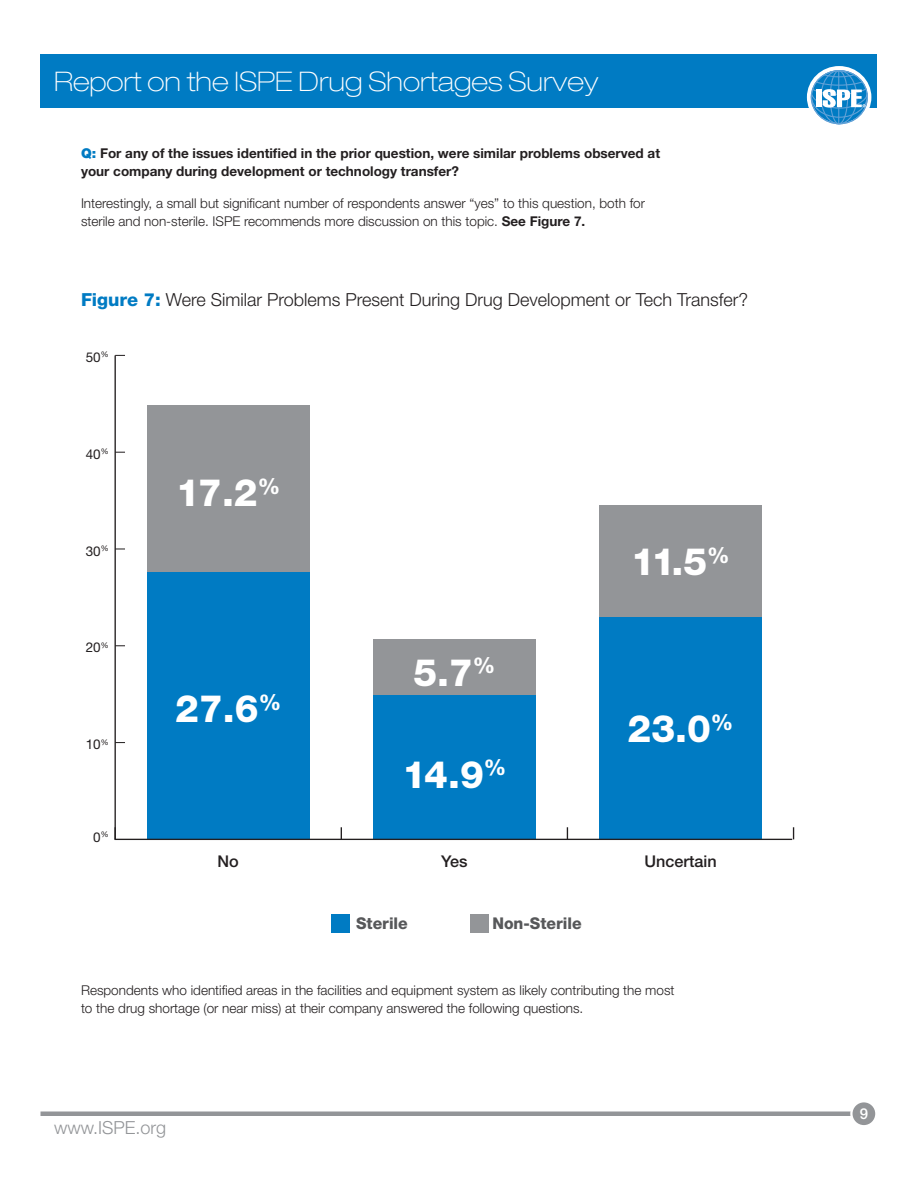
<style>
.page{position:relative;width:918px;height:1188px;background:#fff}
.page>*{position:absolute;margin:0;border:0;box-sizing:border-box;transform-origin:0 0}
.t1{font:800 37.8px "Helvetica Neue LT Std";letter-spacing:-.05em;color:#fff}
.t2{font:100 expanded 27px "Helvetica Neue LT Std";color:#fff}
.t3{font:300 18px "Helvetica Neue LT Std";color:#231f20}
.t4{font:300 18px "Helvetica Neue LT Std";color:#939598}
.t5{font:800 16.2px "Helvetica Neue LT Std";color:#57585a}
.t6{font:500 16.2px "Helvetica Neue LT Std";color:#231f20}
.t7{font:500 15px "Helvetica Neue LT Std";color:#fff}
.t8{font:300 13.5px/18px "Helvetica Neue LT Std";color:#231f20}
.t9{font:700 13.5px/18px "Helvetica Neue LT Std";color:#231f20}
.t10{font:13.5px "Helvetica Neue LT Std";color:#231f20}
.s1{font-weight:900;color:#007bc3}
.s2{font-weight:700}
.s3{font-weight:800;color:#007bc3}
</style>
<div class="page">
<div style="left:40px;top:54px;width:838px;height:54px;background:#007bc3"></div>
<svg style="left:807px;top:66px;width:64px;height:61px"></svg>
<svg style="left:811px;top:70px;width:56px;height:53px"></svg>
<hr style="left:838px;top:70px;width:1px;height:54px;background:#61a1d7">
<div style="left:820px;top:70px;width:37px;height:54px;border:1px solid #61a1d7;border-radius:50%"></div>
<div style="left:830px;top:70px;width:18px;height:54px;border:1px solid #61a1d7;border-radius:50%"></div>
<svg style="left:810px;top:66px;width:59px;height:52px"></svg>
<hr style="left:40px;top:1112px;width:831px;height:4px;background:#939598">
<svg style="left:850px;top:1100px;width:27px;height:27px"></svg>
<div style="left:853px;top:1102px;width:22px;height:23px;background:#939598;border-radius:50%"></div>
<div style="left:147px;top:405px;width:163px;height:167px;background:#939598"></div>
<div style="left:373px;top:639px;width:163px;height:56px;background:#939598"></div>
<div style="left:599px;top:506px;width:163px;height:111px;background:#939598"></div>
<div style="left:147px;top:572px;width:163px;height:267px;background:#007bc3"></div>
<div style="left:373px;top:695px;width:163px;height:144px;background:#007bc3"></div>
<div style="left:599px;top:617px;width:163px;height:222px;background:#007bc3"></div>
<hr style="left:115px;top:839px;width:677px;height:1px;background:#231f20">
<svg style="left:341px;top:827px;width:1px;height:12px"></svg>
<svg style="left:567px;top:827px;width:1px;height:12px"></svg>
<svg style="left:793px;top:827px;width:1px;height:12px"></svg>
<hr style="left:115px;top:355px;width:1px;height:484px;background:#231f20">
<div style="left:331px;top:914px;width:19px;height:19px;background:#007bc3"></div>
<div style="left:470px;top:914px;width:18px;height:19px;background:#939598"></div>
<h2 class="t2" style="left:54px;top:66px;width:546px">Report on the ISPE Drug Shortages Survey</h2>
<p class="t9" style="left:81px;top:144px;width:581px"><span class="s1">Q:</span> For any of the issues identified in the prior question, were similar problems observed at your company during development or technology transfer?</p>
<p class="t8" style="left:81px;top:194px;width:566px">Interestingly, a small but significant number of respondents answer “yes” to this question, both for sterile and non-sterile. ISPE recommends more discussion on this topic. <span class="s2">See Figure 7.</span></p>
<h3 class="t3" style="left:81px;top:288px;width:669px"><span class="s3">Figure 7:</span> Were Similar Problems Present During Drug Development or Tech Transfer?</h3>
<p class="t10" style="left:86px;top:349px;width:24px">50<sup>%</sup></p>
<p class="t10" style="left:86px;top:446px;width:24px">40<sup>%</sup></p>
<p class="t10" style="left:86px;top:543px;width:24px">30<sup>%</sup></p>
<p class="t10" style="left:86px;top:639px;width:24px">20<sup>%</sup></p>
<p class="t10" style="left:86px;top:736px;width:24px">10<sup>%</sup></p>
<p class="t10" style="left:93px;top:829px;width:17px">0<sup>%</sup></p>
<h1 class="t1" style="left:176px;top:470px;width:105px">17.2<sup>%</sup></h1>
<h1 class="t1" style="left:175px;top:686px;width:107px">27.6<sup>%</sup></h1>
<h1 class="t1" style="left:413px;top:650px;width:84px">5.7<sup>%</sup></h1>
<h1 class="t1" style="left:402px;top:752px;width:105px">14.9<sup>%</sup></h1>
<h1 class="t1" style="left:631px;top:539px;width:100px">11.5<sup>%</sup></h1>
<h1 class="t1" style="left:628px;top:706px;width:107px">23.0<sup>%</sup></h1>
<p class="t6" style="left:218px;top:852px;width:23px">No</p>
<p class="t6" style="left:441px;top:852px;width:28px">Yes</p>
<p class="t6" style="left:644px;top:852px;width:74px">Uncertain</p>
<p class="t5" style="left:356px;top:914px;width:53px">Sterile</p>
<p class="t5" style="left:492px;top:914px;width:91px">Non-Sterile</p>
<p class="t8" style="left:81px;top:981px;width:595px">Respondents who identified areas in the facilities and equipment system as likely contributing the most to the drug shortage (or near miss) at their company answered the following questions.</p>
<h3 class="t4" style="left:54px;top:1117px;width:114px">www.ISPE.org</h3>
<p class="t7" style="left:860px;top:1105px;width:10px">9</p>
</div>
